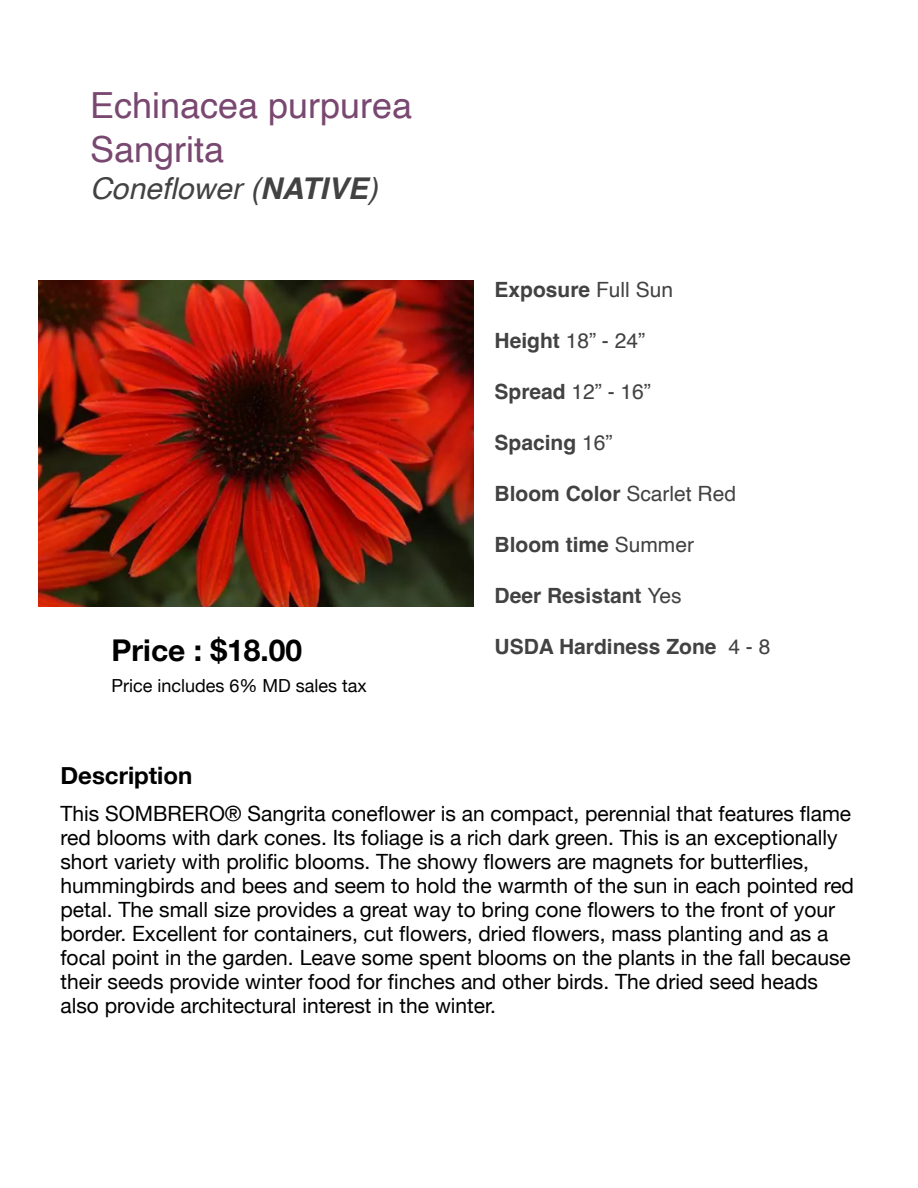
<style>
.page{position:relative;width:918px;height:1188px;background:#fff}
.page>*{position:absolute;margin:0;border:0;box-sizing:border-box;transform-origin:0 0}
.t1{font:36px/43.5px "Helvetica";color:#794871}
.t2{font:italic 30px "Helvetica";color:#424242}
.t3{font:700 30px "Helvetica Neue";color:#000}
.t4{font:700 24px "Helvetica Neue";color:#000}
.t5{font:21px/24px "Helvetica Neue";color:#000}
.t6{font:700 21px "Helvetica";color:#424242}
.t7{font:21px "Helvetica";color:#424242}
.t8{font:18px "Helvetica Neue";color:#000}
.s1{font-weight:700}
.s2{font-weight:400}
</style>
<div class="page">
<img style="left:39px;top:280px;width:435px;height:326px">
<h1 class="t1" style="left:90px;top:86px;width:324px">Echinacea purpurea<br>Sangrita</h1>
<h2 class="t2" style="left:90px;top:177px;width:289px">Coneflower (<span class="s1">NATIVE</span>)</h2>
<h2 class="t3" style="left:112px;top:631px;width:192px">Price : $18.00</h2>
<p class="t8" style="left:112px;top:675px;width:257px">Price includes 6% MD sales tax</p>
<p class="t6" style="left:495px;top:281px;width:180px">Exposure <span class="s2">Full Sun</span></p>
<p class="t7" style="left:495px;top:332px;width:152px"><span class="s1">Height</span> 18” - 24”</p>
<p class="t7" style="left:495px;top:383px;width:158px"><span class="s1">Spread</span> 12” - 16”</p>
<p class="t6" style="left:495px;top:434px;width:119px">Spacing <span class="s2">16”</span></p>
<p class="t6" style="left:495px;top:485px;width:243px">Bloom Color <span class="s2">Scarlet Red</span></p>
<p class="t6" style="left:495px;top:536px;width:201px">Bloom time <span class="s2">Summer</span></p>
<p class="t6" style="left:495px;top:587px;width:189px">Deer Resistant <span class="s2">Yes</span></p>
<p class="t6" style="left:495px;top:638px;width:277px">USDA Hardiness Zone <span class="s2">4 - 8</span></p>
<p class="t4" style="left:60px;top:761px;width:133px">Description</p>
<p class="t5" style="left:60px;top:801px;width:795px">This SOMBRERO® Sangrita coneflower is an compact, perennial that features flame red blooms with dark cones. Its foliage is a rich dark green. This is an exceptionally short variety with prolific blooms. The showy flowers are magnets for butterflies, hummingbirds and bees and seem to hold the warmth of the sun in each pointed red petal. The small size provides a great way to bring cone flowers to the front of your border. Excellent for containers, cut flowers, dried flowers, mass planting and as a focal point in the garden. Leave some spent blooms on the plants in the fall because their seeds provide winter food for finches and other birds. The dried seed heads also provide architectural interest in the winter.</p>
</div>
